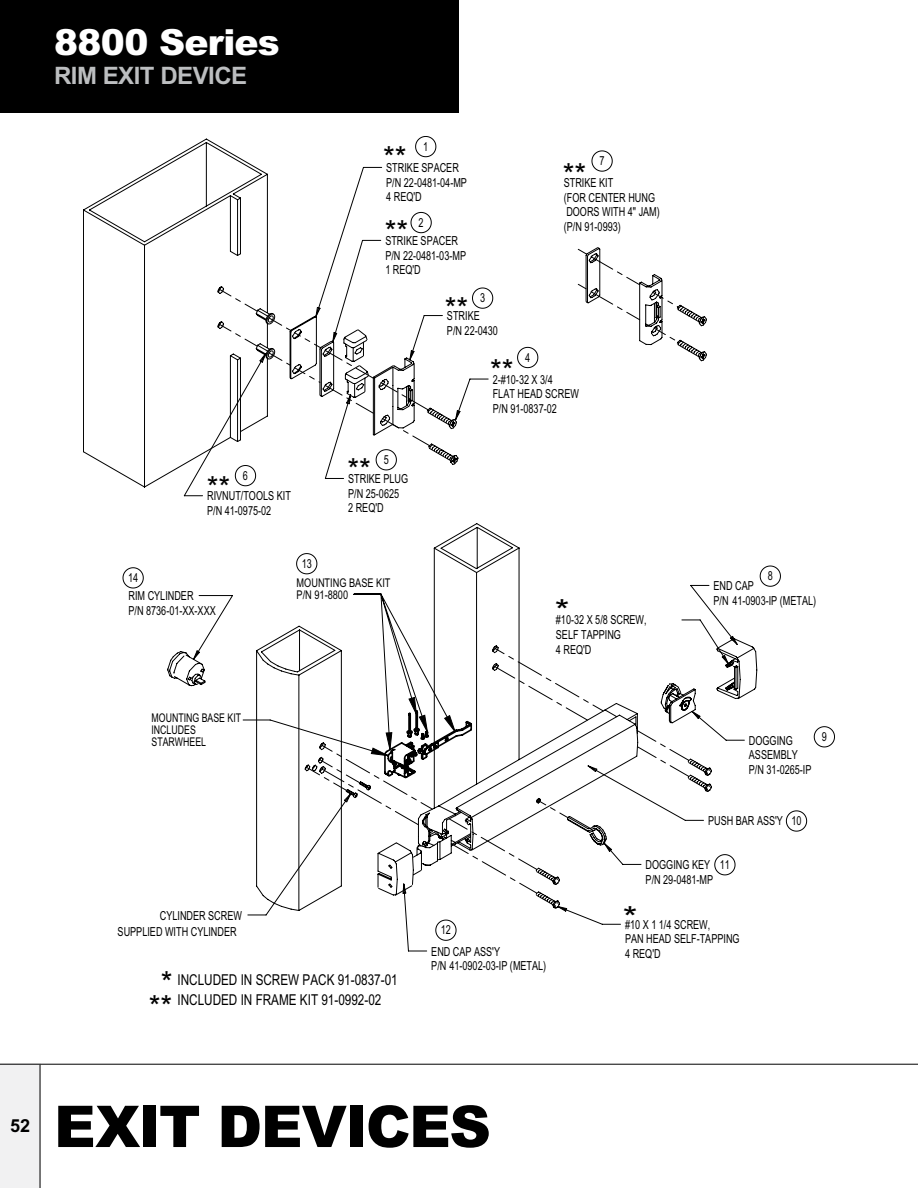
<style>
.page{position:relative;width:918px;height:1188px;background:#fff}
.page>*{position:absolute;margin:0;border:0;box-sizing:border-box;transform-origin:0 0}
.t1{font:900 57.6px "Arial MT Std";letter-spacing:-.025em;color:#000}
.t2{font:900 36px "Arial MT Std";letter-spacing:-.015em;color:#fff}
.t3{font:30px/24px "Arial MT Std";color:#000;text-align:center}
.t4{font:30px "Arial MT Std";color:#000;scale:1.25 1}
.t5{font:700 24px "Arial MT Std";letter-spacing:-.02em;color:#bcbec0}
.t6{font:700 18px "Arial MT Std";color:#000}
.t7{font:15px "Arial MT Std";color:#000;scale:.78 1}
.t8{font:12.45px/14.5px "Arial MT Std";color:#000;scale:.73 1}
.t9{font:12px/12px "Arial MT Std";color:#000;scale:.73 1}
.t10{font:12px/12px "Arial MT Std";color:#000;scale:.77 1}
</style>
<div class="page">
<div style="left:0;top:1064px;width:40px;height:124px;background:#f1f1f2"></div>
<hr style="left:917px;top:1px;width:1px;height:1064px;background:#f1f1f2">
<hr style="left:40px;top:1065px;width:1px;height:123px;background:#000">
<hr style="left:0;top:1064px;width:918px;height:1px;background:#000">
<div style="left:0;top:0;width:459px;height:113px;background:#000"></div>
<svg style="left:83px;top:138px;width:675px;height:557px"></svg>
<svg style="left:122px;top:567px;width:22px;height:22px"></svg>
<svg style="left:192px;top:166px;width:553px;height:786px"></svg>
<svg style="left:306px;top:647px;width:298px;height:247px"></svg>
<h2 class="t2" style="left:54px;top:20px;width:227px">8800 Series</h2>
<h3 class="t5" style="left:54px;top:61px;width:195px">RIM EXIT DEVICE</h3>
<h3 class="t3" style="left:207px;top:475px;width:25px">**</h3>
<p class="t8" style="left:243px;top:468px;width:8px">6</p>
<p class="t8" style="left:207px;top:489px;width:116px">RIVNUT/TOOLS KIT<br>P/N 41-0975-02</p>
<p class="t8" style="left:302px;top:556px;width:15px">13</p>
<h3 class="t3" style="left:383px;top:145px;width:25px">**</h3>
<p class="t8" style="left:423px;top:139px;width:8px">1</p>
<p class="t8" style="left:386px;top:160px;width:112px">STRIKE SPACER<br>P/N 22-0481-04-MP<br>4 REQ'D</p>
<h3 class="t3" style="left:385px;top:220px;width:25px">**</h3>
<p class="t8" style="left:419px;top:215px;width:8px">2</p>
<h3 class="t3" style="left:563px;top:162px;width:25px">**</h3>
<p class="t8" style="left:600px;top:153px;width:8px">7</p>
<p class="t8" style="left:564px;top:175px;width:133px">STRIKE KIT<br>(FOR CENTER HUNG<br>DOORS WITH 4" JAM) (P/N 91-0993)</p>
<p class="t8" style="left:385px;top:233px;width:112px">STRIKE SPACER<br>P/N 22-0481-03-MP<br>1 REQ'D</p>
<p class="t8" style="left:447px;top:308px;width:71px">STRIKE<br>P/N 22-0430</p>
<p class="t8" style="left:493px;top:372px;width:120px">2-#10-32 X 3/4<br>FLAT HEAD SCREW<br>P/N 91-0837-02</p>
<p class="t8" style="left:480px;top:290px;width:8px">3</p>
<h3 class="t3" style="left:445px;top:296px;width:25px">**</h3>
<p class="t8" style="left:525px;top:350px;width:8px">4</p>
<h3 class="t3" style="left:490px;top:359px;width:25px">**</h3>
<h3 class="t3" style="left:348px;top:458px;width:25px">**</h3>
<p class="t8" style="left:384px;top:452px;width:8px">5</p>
<p class="t8" style="left:348px;top:471px;width:84px">STRIKE PLUG<br>P/N 25-0625<br>2 REQ'D</p>
<p class="t8" style="left:128px;top:570px;width:15px">14</p>
<p class="t8" style="left:129px;top:588px;width:121px">RIM CYLINDER<br>P/N 8736-01-XX-XXX</p>
<p class="t9" style="left:152px;top:712px;width:124px">MOUNTING BASE KIT<br>INCLUDES<br>STARWHEEL</p>
<p class="t10" style="left:297px;top:576px;width:123px">MOUNTING BASE KIT<br>P/N 91-8800</p>
<h3 class="t4" style="left:555px;top:593px;width:13px">*</h3>
<p class="t8" style="left:556px;top:613px;width:126px">#10-32 X 5/8 SCREW,<br>SELF TAPPING<br>4 REQ'D</p>
<p class="t8" style="left:768px;top:568px;width:8px">8</p>
<p class="t8" style="left:714px;top:578px;width:142px">END CAP<br>P/N 41-0903-IP (METAL)</p>
<p class="t8" style="left:749px;top:733px;width:87px">DOGGING<br>ASSEMBLY<br>P/N 31-0265-IP</p>
<p class="t8" style="left:822px;top:729px;width:8px">9</p>
<p class="t8" style="left:708px;top:813px;width:104px">PUSH BAR ASS'Y</p>
<p class="t8" style="left:791px;top:813px;width:15px">10</p>
<p class="t8" style="left:160px;top:908px;width:114px">CYLINDER SCREW</p>
<p class="t8" style="left:118px;top:924px;width:165px">SUPPLIED WITH CYLINDER</p>
<h3 class="t3" style="left:149px;top:970px;width:25px">* **</h3>
<p class="t7" style="left:178px;top:971px;width:284px">INCLUDED IN SCREW PACK 91-0837-01</p>
<p class="t7" style="left:178px;top:991px;width:263px">INCLUDED IN FRAME KIT 91-0992-02</p>
<p class="t8" style="left:441px;top:923px;width:15px">12</p>
<p class="t8" style="left:431px;top:944px;width:159px">END CAP ASS'Y<br>P/N 41-0902-03-IP (METAL)</p>
<h3 class="t4" style="left:623px;top:901px;width:13px">*</h3>
<p class="t8" style="left:646px;top:857px;width:94px">DOGGING KEY<br>P/N 29-0481-MP</p>
<p class="t8" style="left:720px;top:857px;width:15px">11</p>
<p class="t8" style="left:625px;top:917px;width:158px">#10 X 1 1/4 SCREW,<br>PAN HEAD SELF-TAPPING<br>4 REQ'D</p>
<h3 class="t6" style="left:10px;top:1115px;width:22px">52</h3>
<h1 class="t1" style="left:54px;top:1090px;width:438px">EXIT DEVICES</h1>
</div>
